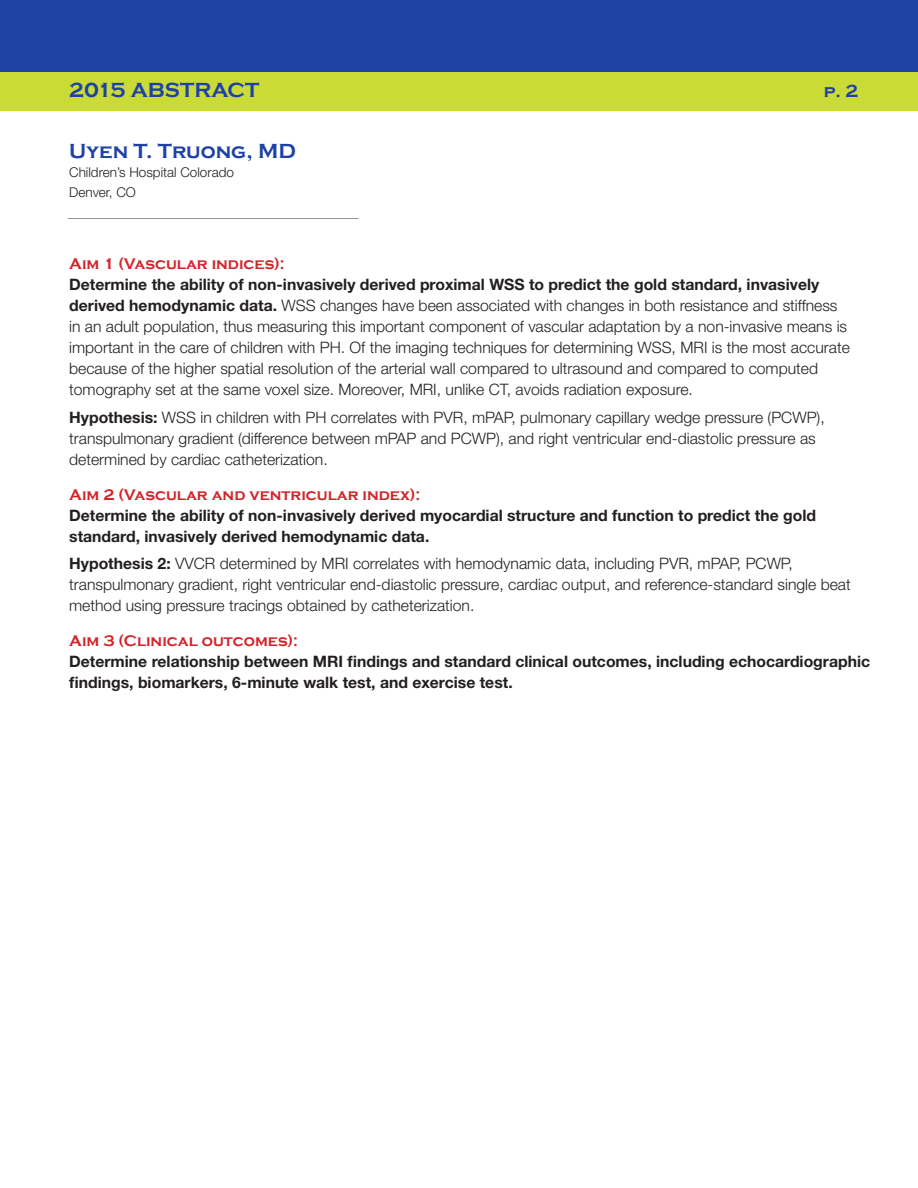
<style>
.page{position:relative;width:918px;height:1188px;background:#fff}
.page>*{position:absolute;margin:0;border:0;box-sizing:border-box;transform-origin:0 0}
.Name{font:700 21px "Copperplate Gothic";color:#1e41a5}
.t1{font:700 18px "Copperplate Gothic";color:#1e41a5}
.Text{font:300 15.75px/21px "Helvetica Neue LT Std";color:#231f20}
.Text-2{font:700 15.75px/21px "Helvetica Neue LT Std";color:#231f20}
.Red_BOLD{font:700 15.75px "Copperplate Gothic";color:#d1232a}
.t2{font:300 13.5px "Helvetica Neue LT Std";color:#231f20}
.s1{font-weight:700}
</style>
<div class="page">
<div style="left:0;top:0;width:918px;height:72px;background:#1e41a5"></div>
<div style="left:0;top:72px;width:918px;height:39px;background:#cadb37"></div>
<hr style="left:68px;top:218px;width:291px;height:1px;background:#939598">
<p class="Name" style="left:69px;top:79px;width:192px">2015 ABSTRACT</p>
<p class="t1" style="left:824px;top:81px;width:36px">p. 2</p>
<p class="Name" style="left:69px;top:139px;width:228px">Uyen T. Truong, MD</p>
<p class="t2" style="left:69px;top:164px;width:166px">Children’s Hospital Colorado</p>
<p class="t2" style="left:69px;top:184px;width:68px">Denver, CO</p>
<p class="Red_BOLD" style="left:69px;top:255px;width:217px">Aim 1 (Vascular indices):</p>
<p class="Text" style="left:69px;top:274px;width:782px"><span class="s1">Determine the ability of non-invasively derived proximal WSS to predict the gold standard, invasively derived hemodynamic data.</span> WSS changes have been associated with changes in both resistance and stiffness in an adult population, thus measuring this important component of vascular adaptation by a non-invasive means is important in the care of children with PH. Of the imaging techniques for determining WSS, MRI is the most accurate because of the higher spatial resolution of the arterial wall compared to ultrasound and compared to computed tomography set at the same voxel size. Moreover, MRI, unlike CT, avoids radiation exposure.</p>
<p class="Text" style="left:69px;top:407px;width:757px"><span class="s1">Hypothesis:</span> WSS in children with PH correlates with PVR, mPAP, pulmonary capillary wedge pressure (PCWP), transpulmonary gradient (difference between mPAP and PCWP), and right ventricular end-diastolic pressure as determined by cardiac catheterization.</p>
<p class="Red_BOLD" style="left:69px;top:486px;width:353px">Aim 2 (Vascular and ventricular index):</p>
<p class="Text-2" style="left:69px;top:504px;width:748px">Determine the ability of non-invasively derived myocardial structure and function to predict the gold standard, invasively derived hemodynamic data.</p>
<p class="Text" style="left:69px;top:553px;width:783px"><span class="s1">Hypothesis 2:</span> VVCR determined by MRI correlates with hemodynamic data, including PVR, mPAP, PCWP, transpulmonary gradient, right ventricular end-diastolic pressure, cardiac output, and reference-standard single beat method using pressure tracings obtained by catheterization.</p>
<p class="Red_BOLD" style="left:69px;top:632px;width:230px">Aim 3 (Clinical outcomes):</p>
<p class="Text-2" style="left:69px;top:650px;width:802px">Determine relationship between MRI findings and standard clinical outcomes, including echocardiographic findings, biomarkers, 6-minute walk test, and exercise test.</p>
</div>
